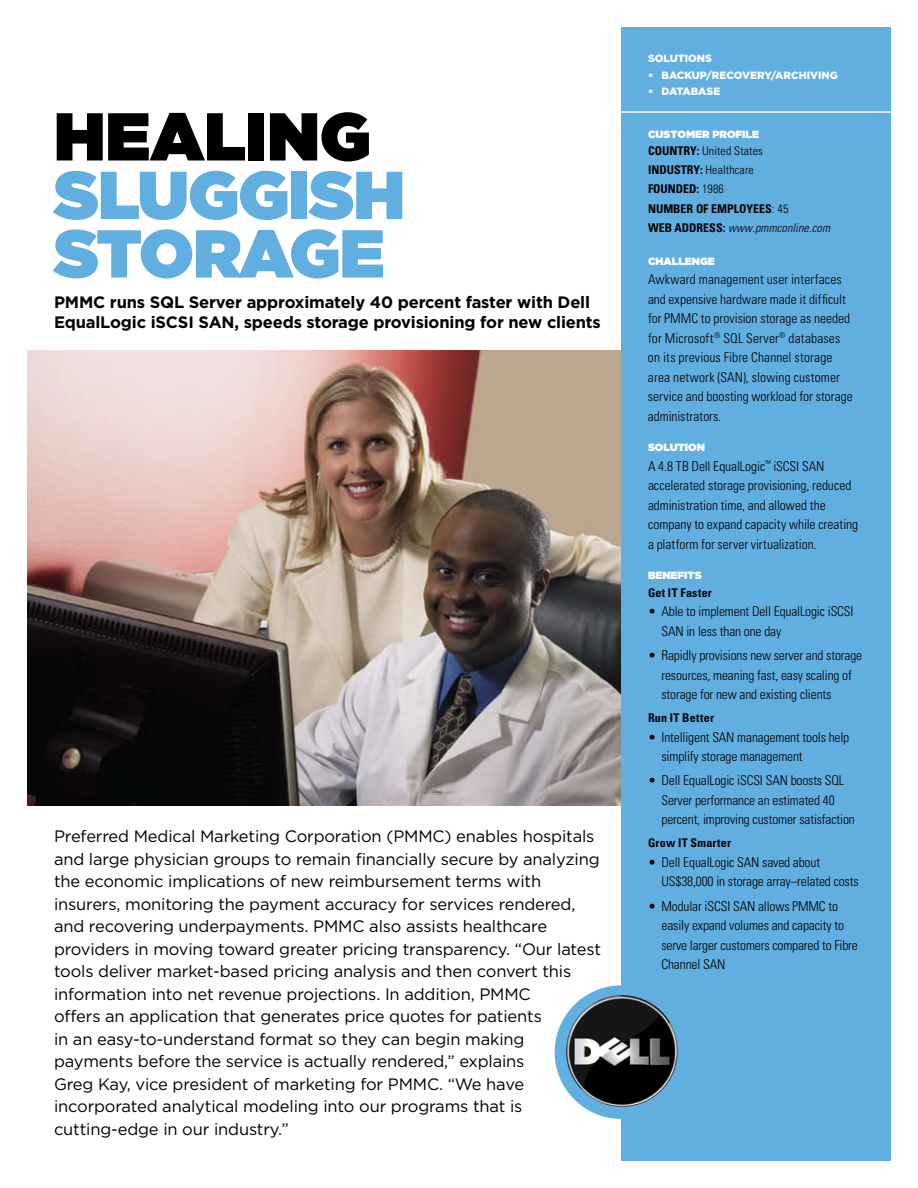
<style>
.page{position:relative;width:918px;height:1188px;background:#fff}
.page>*{position:absolute;margin:0;border:0;box-sizing:border-box;transform-origin:0 0}
.t1{font:900 67.5px/58.5px "Gotham";letter-spacing:-.01em;color:#61aee1}
.t2{font:900 67.5px "Gotham";color:#000}
.t3{font:16.5px/22.5px "Gotham";letter-spacing:-.01em;color:#000}
.t4{font:700 16.5px/19.8px "Gotham";letter-spacing:-.01em;color:#000}
.t5{font:300 condensed 13.5px/19.5px "Univers";letter-spacing:-.01em;color:#000}
.t6{font:700 condensed 12px/19.2px "Univers";color:#000}
.t7{font:700 condensed 12px "Univers";letter-spacing:.025em;color:#000}
.t8{font:900 10.5px "Gotham";color:#fff}
.t9{font:900 10.5px "Gotham";color:#fff}
.s1{font-weight:300}
.s2{font-weight:300;font-style:italic}
</style>
<div class="page">
<img style="left:27px;top:350px;width:594px;height:456px">
<div style="left:621px;top:27px;width:270px;height:1134px;background:#61aee1"></div>
<hr style="left:617px;top:111px;width:274px;height:2px;background:#fff">
<div style="left:555px;top:985px;width:133px;height:134px;background:#61aee1;border-radius:50%"></div>
<img style="left:566px;top:995px;width:112px;height:112px;border-radius:55px">
<h1 class="t2" style="left:54px;top:88px;width:318px">HEALING</h1>
<h1 class="t1" style="left:54px;top:165px;width:332px">SLUGGISH<br>STORAGE</h1>
<p class="t4" style="left:54px;top:292px;width:548px">PMMC runs SQL Server approximately 40 percent faster with Dell<br>EqualLogic iSCSI SAN, speeds storage provisioning for new clients</p>
<p class="t3" style="left:54px;top:825px;width:549px">Preferred Medical Marketing Corporation (PMMC) enables hospitals and large physician groups to remain financially secure by analyzing the economic implications of new reimbursement terms with insurers, monitoring the payment accuracy for services rendered, and recovering underpayments. PMMC also assists healthcare providers in moving toward greater pricing transparency. “Our latest tools deliver market-based pricing analysis and then convert this information into net revenue projections. In addition, PMMC<br>offers an application that generates price quotes for patients<br>in an easy-to-understand format so they can begin making payments before the service is actually rendered,” explains<br>Greg Kay, vice president of marketing for PMMC. “We have incorporated analytical modeling into our programs that is cutting-edge in our industry.”</p>
<p class="t8" style="left:648px;top:51px;width:65px">SOLUTIONS</p>
<p class="t8" style="left:648px;top:68px;width:191px">• BACKUP/RECOVERY/ARCHIVING</p>
<p class="t8" style="left:648px;top:84px;width:74px">• DATABASE</p>
<p class="t9" style="left:648px;top:127px;width:101px">CUSTOMER PROFILE</p>
<p class="t6" style="left:648px;top:141px;width:184px">COUNTRY: <span class="s1">United States<br></span>INDUSTRY: <span class="s1">Healthcare<br></span>FOUNDED: <span class="s1">1986<br></span>NUMBER OF EMPLOYEES<span class="s1">: 45<br></span>WEB ADDRESS: <span class="s2">www.pmmconline.com</span></p>
<p class="t9" style="left:648px;top:254px;width:68px">CHALLENGE</p>
<p class="t5" style="left:648px;top:270px;width:206px">Awkward management user interfaces and expensive hardware made it difficult for PMMC to provision storage as needed for Microsoft<sup>®</sup> SQL Server<sup>®</sup> databases on its previous Fibre Channel storage area network (SAN), slowing customer service and boosting workload for storage administrators.</p>
<p class="t9" style="left:648px;top:440px;width:59px">SOLUTION</p>
<p class="t5" style="left:648px;top:456px;width:212px">A 4.8 TB Dell EqualLogic<sup>™</sup> iSCSI SAN accelerated storage provisioning, reduced administration time, and allowed the company to expand capacity while creating a platform for server virtualization.</p>
<p class="t9" style="left:648px;top:568px;width:55px">BENEFITS</p>
<p class="t7" style="left:648px;top:585px;width:65px">GET IT FASTER</p>
<p class="t5" style="left:662px;top:602px;width:194px;text-indent:-14px">• Able to implement Dell EqualLogic iSCSI<br>SAN in less than one day</p>
<p class="t5" style="left:662px;top:646px;width:202px;text-indent:-14px">• Rapidly provisions new server and storage resources, meaning fast, easy scaling of storage for new and existing clients</p>
<p class="t6" style="left:648px;top:708px;width:68px">RUN IT BETTER</p>
<p class="t5" style="left:662px;top:727px;width:189px;text-indent:-14px">• Intelligent SAN management tools help simplify storage management</p>
<p class="t5" style="left:662px;top:771px;width:195px;text-indent:-14px">• Dell EqualLogic iSCSI SAN boosts SQL<br>Server performance an estimated 40 percent, improving customer satisfaction</p>
<p class="t6" style="left:648px;top:833px;width:85px">GROW IT SMARTER</p>
<p class="t5" style="left:662px;top:852px;width:199px;text-indent:-14px">• Dell EqualLogic SAN saved about<br>US$38,000 in storage array–related costs</p>
<p class="t5" style="left:662px;top:896px;width:198px;text-indent:-14px">• Modular iSCSI SAN allows PMMC to easily expand volumes and capacity to serve larger customers compared to Fibre<br>Channel SAN</p>
</div>
